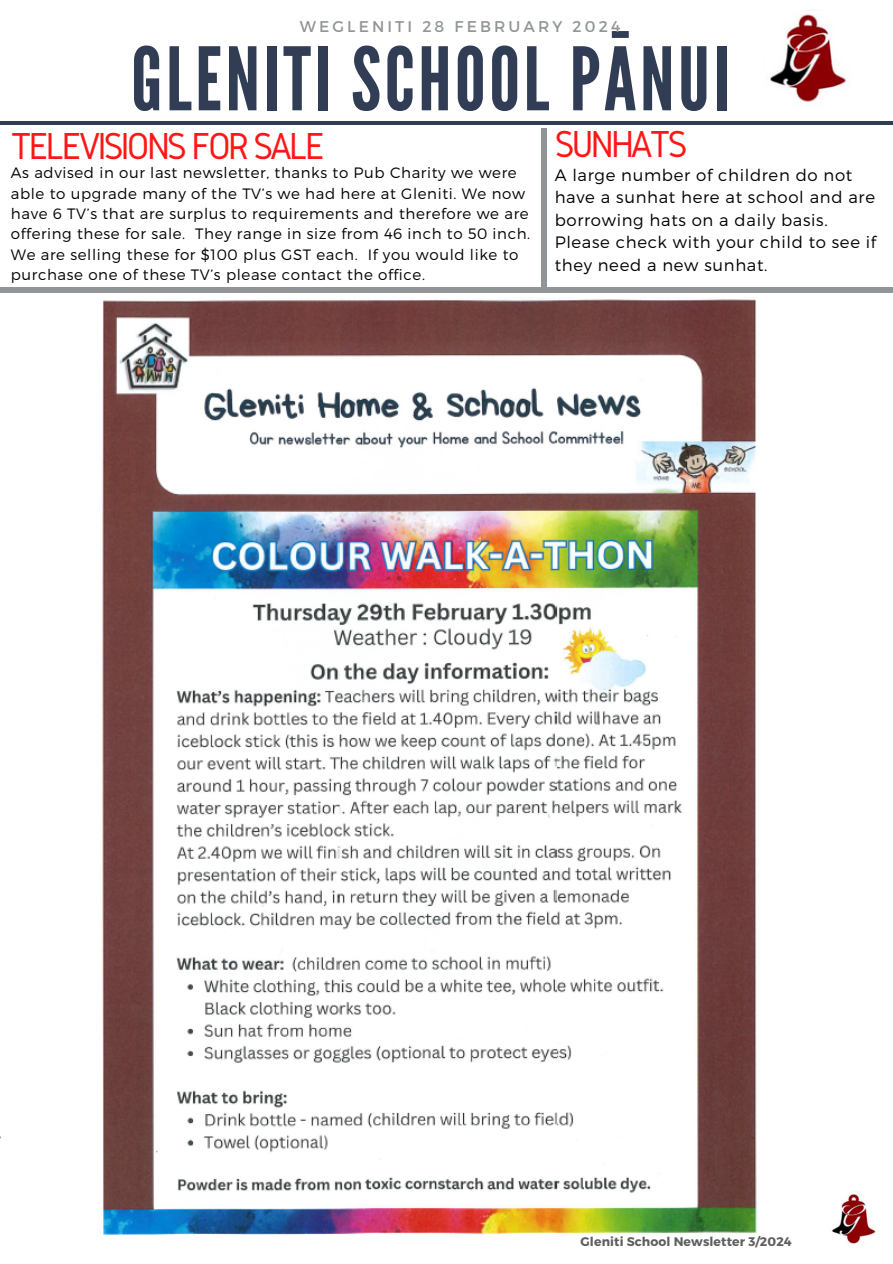
<style>
.page{position:relative;width:893px;height:1264px;background:#fff}
.page>*{position:absolute;margin:0;border:0;box-sizing:border-box;transform-origin:0 0}
.t1{font:87.15px "League Gothic";letter-spacing:.04em;color:#313c55}
.t2{font:39px "Gidole";letter-spacing:-.07em;color:#ff1616}
.t3{font:300 16.5px/22.5px "Montserrat";letter-spacing:.04em;color:#000}
.t4{font:15.6px "Montserrat";letter-spacing:.2em;color:#919597}
.t5{font:300 15px/20.2px "Montserrat";letter-spacing:.04em;color:#000}
.t6{font:700 12.45px "Montserrat";letter-spacing:.01em;color:#5f5f5f}
</style>
<div class="page">
<hr style="left:0;top:122px;width:892px;height:3px;background:#313c55">
<img style="left:770px;top:14px;width:78px;height:88px">
<img style="left:832px;top:1194px;width:44px;height:50px">
<div style="left:0;top:287px;width:892px;height:6px;background:#919597"></div>
<div style="left:541px;top:128px;width:6px;height:162px;background:#919597"></div>
<img style="left:102px;top:298px;width:655px;height:936px">
<p class="t4" style="left:300px;top:16px;width:322px">WEGLENITI 28 FEBRUARY 2024</p>
<h2 class="t1" style="left:131px;top:29px;width:600px">GLENITI SCHOOL PĀNUI</h2>
<h4 class="t2" style="left:11px;top:124px;width:315px">TELEVISIONS FOR SALE</h4>
<h2 class="t5" style="left:11px;top:162px;width:521px">As advised in our last newsletter, thanks to Pub Charity we were able to upgrade many of the TV’s we had here at Gleniti. We now have 6 TV’s that are surplus to requirements and therefore we are offering these for sale. They range in size from 46 inch to 50 inch.<br>We are selling these for $100 plus GST each. If you would like to purchase one of these TV’s please contact the office.</h2>
<p class="t2" style="left:554px;top:123px;width:134px">SUNHATS</p>
<p class="t3" style="left:554px;top:163px;width:323px">A large number of children do not have a sunhat here at school and are borrowing hats on a daily basis.<br>Please check with your child to see if they need a new sunhat.</p>
<h3 class="t6" style="left:580px;top:1233px;width:213px">Gleniti School Newsletter 3/2024</h3>
</div>
